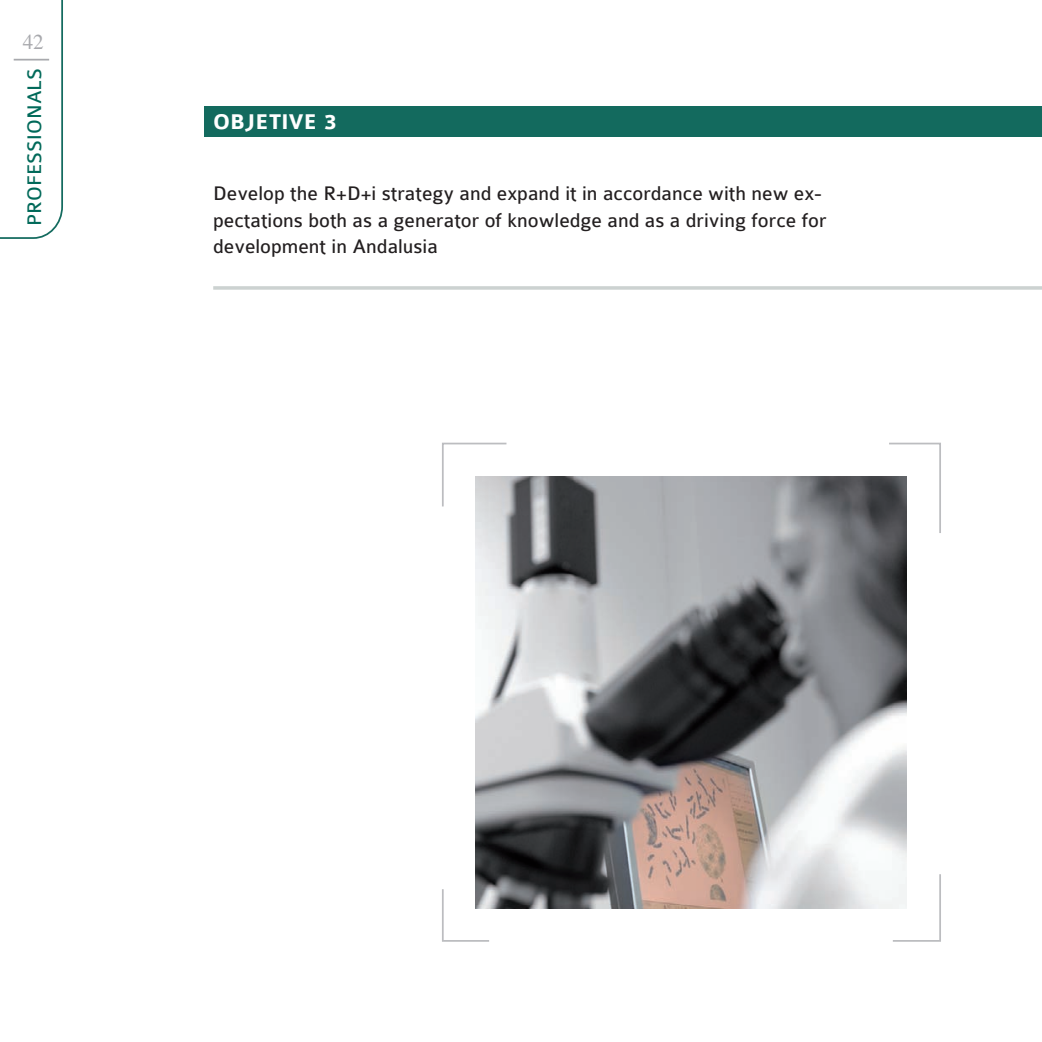
<style>
.page{position:relative;width:1042px;height:1042px;background:#fff}
.page>*{position:absolute;margin:0;border:0;box-sizing:border-box;transform-origin:0 0}
.t1{font:700 22.75px "Colaborate";color:#fff}
.t2{font:21px/26.2px "Colaborate";color:#231f20}
.t3{font:21px "Colaborate";color:#006959}
.t4{font:21px "Times";color:#a8a9ad}
</style>
<div class="page">
<img style="left:475px;top:477px;width:431px;height:431px">
<svg style="left:0;top:0;width:63px;height:239px"></svg>
<hr style="left:14px;top:59px;width:35px;height:2px;background:#a8a9ad">
<div style="left:205px;top:106px;width:837px;height:30px;background:#136a5e"></div>
<svg style="left:442px;top:442px;width:66px;height:66px"></svg>
<svg style="left:887px;top:442px;width:54px;height:93px"></svg>
<svg style="left:891px;top:872px;width:50px;height:70px"></svg>
<svg style="left:442px;top:887px;width:49px;height:55px"></svg>
<hr style="left:213px;top:286px;width:829px;height:4px;background:#d5dad9">
<p class="t4" style="left:23px;top:22px;width:22px">42</p>
<p class="t3" style="left:24px;top:226px;width:159px;rotate:-90deg">PROFESSIONALS</p>
<p class="t1" style="left:213px;top:110px;width:125px">OBJETIVE 3</p>
<p class="t2" style="left:213px;top:181px;width:615px">Develop the R+D+i strategy and expand it in accordance with new ex&shy;pectations both as a generator of knowledge and as a driving force for development in Andalusia</p>
</div>
